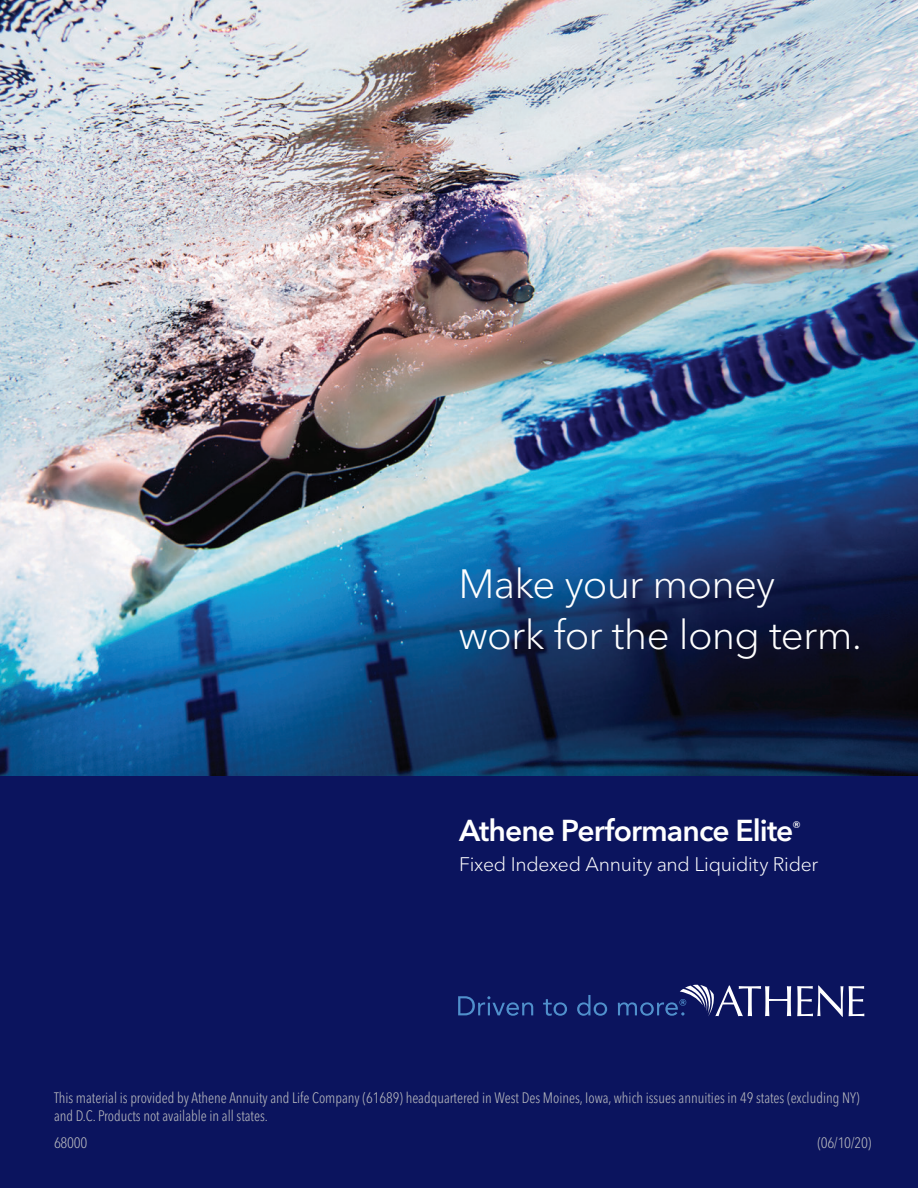
<style>
.page{position:relative;width:918px;height:1188px;background:#fff}
.page>*{position:absolute;margin:0;border:0;box-sizing:border-box;transform-origin:0 0}
.t1{font:300 40.5px/51px "Avenir Next LT Pro";letter-spacing:-.02em;color:#fff}
.t2{font:600 30px "Avenir Next LT Pro";letter-spacing:-.03em;color:#fff}
.t3{font:300 19.5px "Avenir Next LT Pro";letter-spacing:-.015em;color:#fff}
.t4{font:300 condensed 15px/18px "Avenir Next LT Pro";color:#bcbdc0}
.t5{font:300 condensed 14.55px "Avenir Next LT Pro";color:#fff}
</style>
<div class="page">
<img style="left:0;top:0;width:918px;height:776px">
<div style="left:0;top:776px;width:918px;height:412px;background:#0b145e"></div>
<svg style="left:797px;top:986px;width:46px;height:31px"></svg>
<svg style="left:849px;top:986px;width:15px;height:30px"></svg>
<svg style="left:458px;top:996px;width:75px;height:20px"></svg>
<svg style="left:543px;top:999px;width:24px;height:17px"></svg>
<svg style="left:577px;top:995px;width:30px;height:21px"></svg>
<svg style="left:618px;top:985px;width:173px;height:32px"></svg>
<h1 class="t1" style="left:459px;top:558px;width:405px">Make your money work for the long term.</h1>
<h2 class="t2" style="left:459px;top:812px;width:344px">Athene Performance Elite<sup>®</sup></h2>
<h3 class="t3" style="left:459px;top:853px;width:361px">Fixed Indexed Annuity and Liquidity Rider</h3>
<p class="t4" style="left:54px;top:1089px;width:807px">This material is provided by Athene Annuity and Life Company (61689) headquartered in West Des Moines, Iowa, which issues annuities in 49 states (excluding NY) and D.C. Products not available in all states.</p>
<p class="t5" style="left:130px;top:1089px;width:719px">p v ed by Athene Annuity and Life Company headquartered in West Des Moines, Iowa, which issues annuities in 49 states and D.C., and Athene</p>
<p class="t4" style="left:54px;top:1134px;width:35px">68000</p>
<p class="t4" style="left:817px;top:1134px;width:56px">(06/10/20)</p>
</div>
